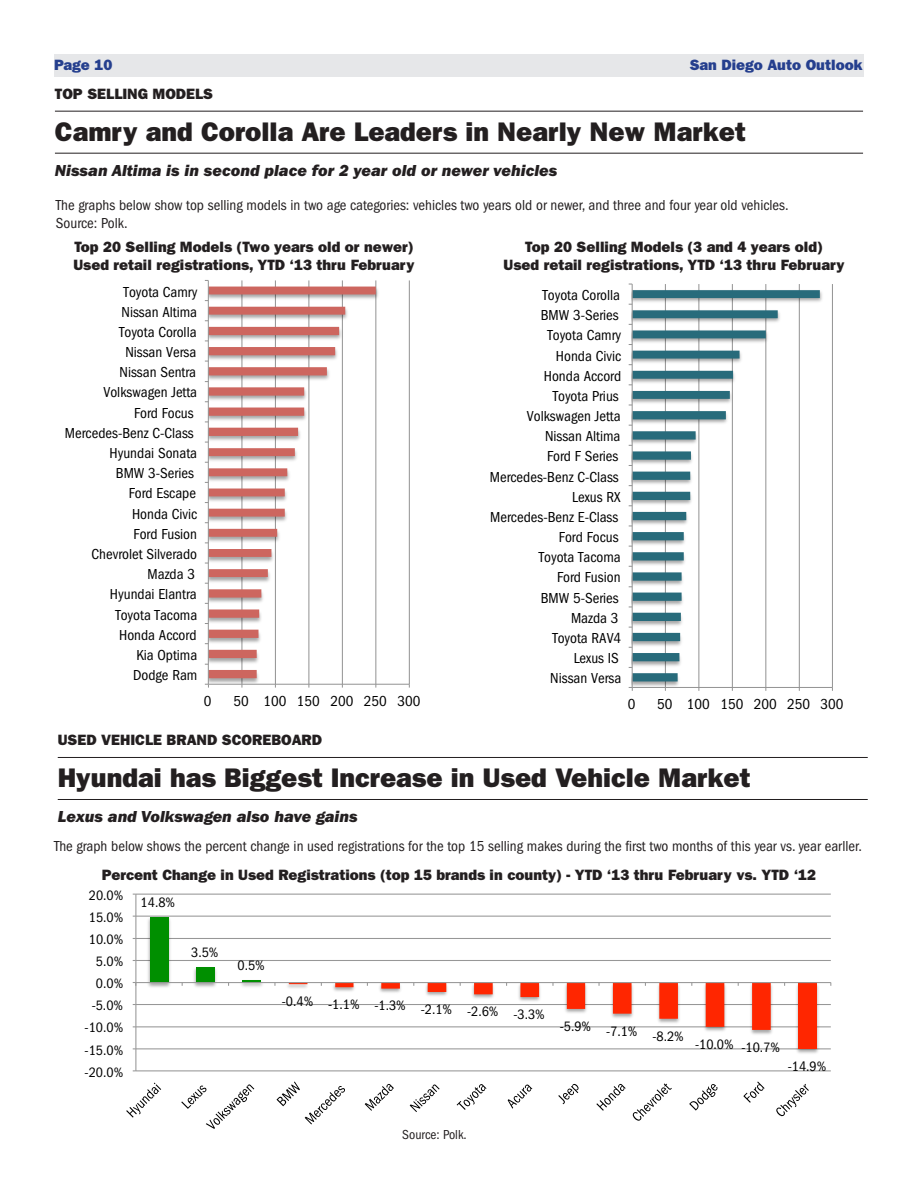
<style>
.page{position:relative;width:918px;height:1188px;background:#fff}
.page>*{position:absolute;margin:0;border:0;box-sizing:border-box;transform-origin:0 0}
.Headline_Main{font:27px "ITC Franklin Gothic Std Hvy";color:#231f20}
.Headline_Post{font:16.5px "ITC Franklin Gothic Std Hvy It";color:#231f20}
.t1{font:condensed 15px "ITC Franklin Gothic Std";color:#000}
.Graph_Titles{font:15px "ITC Franklin Gothic Std Hvy";color:#231f20}
.Body{font:condensed 15px "ITC Franklin Gothic Std";color:#231f20}
.Body_Text{font:condensed 15px "ITC Franklin Gothic Std";color:#231f20}
.Headline_Pre{font:15px "ITC Franklin Gothic Std Hvy";color:#231f20}
.t2{font:15px "ITC Franklin Gothic Std Hvy";color:#253f8e}
.t3{font:condensed 14.1px "ITC Franklin Gothic Std";color:#000}
.Body-2{font:condensed 13.5px "ITC Franklin Gothic Std";color:#231f20}
</style>
<div class="page">
<div style="left:54px;top:54px;width:810px;height:22px;background:#e6e7e9"></div>
<hr style="left:665px;top:284px;width:1px;height:403px;background:#929292">
<hr style="left:699px;top:284px;width:1px;height:403px;background:#929292">
<hr style="left:732px;top:284px;width:1px;height:403px;background:#929292">
<hr style="left:766px;top:284px;width:1px;height:403px;background:#929292">
<hr style="left:799px;top:284px;width:1px;height:403px;background:#929292">
<hr style="left:832px;top:284px;width:1px;height:403px;background:#929292">
<img style="left:633px;top:288px;width:189px;height:399px">
<svg style="left:633px;top:290px;width:187px;height:391px"></svg>
<hr style="left:632px;top:687px;width:201px;height:1px;background:#929292">
<hr style="left:632px;top:284px;width:1px;height:403px;background:#929292">
<hr style="left:242px;top:280px;width:1px;height:404px;background:#929292">
<hr style="left:275px;top:280px;width:1px;height:404px;background:#929292">
<hr style="left:309px;top:280px;width:1px;height:404px;background:#929292">
<hr style="left:342px;top:280px;width:1px;height:404px;background:#929292">
<hr style="left:376px;top:280px;width:1px;height:404px;background:#929292">
<hr style="left:409px;top:280px;width:1px;height:404px;background:#929292">
<img style="left:209px;top:284px;width:172px;height:400px">
<svg style="left:209px;top:287px;width:167px;height:391px"></svg>
<hr style="left:208px;top:684px;width:201px;height:1px;background:#929292">
<hr style="left:208px;top:280px;width:1px;height:404px;background:#929292">
<hr style="left:136px;top:1070px;width:695px;height:1px;background:#979797">
<hr style="left:136px;top:1048px;width:695px;height:1px;background:#979797">
<hr style="left:136px;top:1026px;width:695px;height:1px;background:#979797">
<hr style="left:136px;top:1004px;width:695px;height:1px;background:#979797">
<hr style="left:136px;top:960px;width:695px;height:1px;background:#979797">
<hr style="left:136px;top:938px;width:695px;height:1px;background:#979797">
<hr style="left:136px;top:916px;width:695px;height:1px;background:#979797">
<hr style="left:136px;top:894px;width:695px;height:1px;background:#979797">
<img style="left:145px;top:915px;width:28px;height:73px">
<img style="left:191px;top:968px;width:29px;height:19px">
<img style="left:237px;top:983px;width:29px;height:4px">
<img style="left:793px;top:983px;width:29px;height:71px">
<img style="left:284px;top:983px;width:492px;height:52px">
<div style="left:150px;top:917px;width:18px;height:66px;background:#008f00"></div>
<div style="left:196px;top:967px;width:19px;height:16px;background:#008f00"></div>
<hr style="left:242px;top:980px;width:19px;height:3px;background:#008f00">
<div style="left:798px;top:983px;width:19px;height:66px;background:#ff2600"></div>
<hr style="left:135px;top:894px;width:1px;height:177px;background:#979797">
<hr style="left:136px;top:982px;width:695px;height:1px;background:#979797">
<svg style="left:289px;top:983px;width:482px;height:47px"></svg>
<svg style="left:126px;top:1083px;width:35px;height:35px"></svg>
<svg style="left:181px;top:1084px;width:73px;height:45px"></svg>
<svg style="left:276px;top:1081px;width:69px;height:43px"></svg>
<svg style="left:365px;top:1084px;width:29px;height:27px"></svg>
<svg style="left:410px;top:1084px;width:30px;height:28px"></svg>
<svg style="left:457px;top:1084px;width:30px;height:26px"></svg>
<svg style="left:508px;top:1084px;width:24px;height:25px"></svg>
<svg style="left:558px;top:1083px;width:21px;height:21px"></svg>
<svg style="left:596px;top:1083px;width:76px;height:38px"></svg>
<svg style="left:689px;top:1084px;width:29px;height:27px"></svg>
<svg style="left:743px;top:1082px;width:22px;height:21px"></svg>
<svg style="left:776px;top:1084px;width:33px;height:33px"></svg>
<hr style="left:58px;top:757px;width:810px;height:1px;background:#231f20">
<hr style="left:58px;top:799px;width:810px;height:1px;background:#231f20">
<hr style="left:55px;top:111px;width:808px;height:1px;background:#231f20">
<hr style="left:55px;top:153px;width:808px;height:1px;background:#231f20">
<p class="t2" style="left:54px;top:56px;width:60px">Page 10</p>
<p class="t2" style="left:690px;top:56px;width:174px">San Diego Auto Outlook</p>
<p class="Headline_Pre" style="left:55px;top:85px;width:160px">TOP SELLING MODELS</p>
<p class="Headline_Main" style="left:55px;top:116px;width:693px">Camry and Corolla Are Leaders in Nearly New Market</p>
<p class="Headline_Post" style="left:55px;top:160px;width:504px">Nissan Altima is in second place for 2 year old or newer vehicles</p>
<p class="Body_Text" style="left:56px;top:197px;width:734px">The graphs below show top selling models in two age categories: vehicles two years old or newer, and three and four year old vehicles.</p>
<p class="Body_Text" style="left:56px;top:215px;width:73px">Source: Polk.</p>
<p class="Graph_Titles" style="left:74px;top:238px;width:341px">Top 20 Selling Models (Two years old or newer)</p>
<p class="Graph_Titles" style="left:73px;top:256px;width:343px">Used retail registrations, YTD ‘13 thru February</p>
<p class="Graph_Titles" style="left:525px;top:238px;width:299px">Top 20 Selling Models (3 and 4 years old)</p>
<p class="Graph_Titles" style="left:504px;top:256px;width:343px">Used retail registrations, YTD ‘13 thru February</p>
<p class="t1" style="left:124px;top:283px;width:75px">Toyota Camry</p>
<p class="t1" style="left:543px;top:287px;width:79px">Toyota Corolla</p>
<p class="t1" style="left:122px;top:303px;width:77px">Nissan Altima</p>
<p class="t1" style="left:541px;top:307px;width:80px">BMW 3-Series</p>
<p class="t1" style="left:119px;top:324px;width:79px">Toyota Corolla</p>
<p class="t1" style="left:547px;top:327px;width:75px">Toyota Camry</p>
<p class="t1" style="left:125px;top:344px;width:72px">Nissan Versa</p>
<p class="t1" style="left:556px;top:347px;width:67px">Honda Civic</p>
<p class="t1" style="left:120px;top:364px;width:78px">Nissan Sentra</p>
<p class="t1" style="left:544px;top:367px;width:79px">Honda Accord</p>
<p class="t1" style="left:104px;top:384px;width:95px">Volkswagen Jetta</p>
<p class="t1" style="left:553px;top:388px;width:68px">Toyota Prius</p>
<p class="t1" style="left:134px;top:404px;width:61px">Ford Focus</p>
<p class="t1" style="left:527px;top:408px;width:95px">Volkswagen Jetta</p>
<p class="t1" style="left:65px;top:424px;width:130px">Mercedes-Benz C-Class</p>
<p class="t1" style="left:545px;top:428px;width:77px">Nissan Altima</p>
<p class="t1" style="left:110px;top:445px;width:89px">Hyundai Sonata</p>
<p class="t1" style="left:547px;top:448px;width:73px">Ford F Series</p>
<p class="t1" style="left:116px;top:465px;width:80px">BMW 3-Series</p>
<p class="t1" style="left:490px;top:468px;width:130px">Mercedes-Benz C-Class</p>
<p class="t1" style="left:129px;top:485px;width:69px">Ford Escape</p>
<p class="t1" style="left:572px;top:488px;width:50px">Lexus RX</p>
<p class="t1" style="left:132px;top:505px;width:67px">Honda Civic</p>
<p class="t1" style="left:490px;top:509px;width:130px">Mercedes-Benz E-Class</p>
<p class="t1" style="left:134px;top:525px;width:65px">Ford Fusion</p>
<p class="t1" style="left:559px;top:529px;width:61px">Ford Focus</p>
<p class="t1" style="left:92px;top:546px;width:107px">Chevrolet Silverado</p>
<p class="t1" style="left:539px;top:549px;width:83px">Toyota Tacoma</p>
<p class="t1" style="left:148px;top:566px;width:49px">Mazda 3</p>
<p class="t1" style="left:557px;top:569px;width:65px">Ford Fusion</p>
<p class="t1" style="left:110px;top:586px;width:88px">Hyundai Elantra</p>
<p class="t1" style="left:541px;top:589px;width:80px">BMW 5-Series</p>
<p class="t1" style="left:115px;top:606px;width:83px">Toyota Tacoma</p>
<p class="t1" style="left:571px;top:609px;width:49px">Mazda 3</p>
<p class="t1" style="left:119px;top:626px;width:79px">Honda Accord</p>
<p class="t1" style="left:552px;top:630px;width:70px">Toyota RAV4</p>
<p class="t1" style="left:136px;top:647px;width:62px">Kia Optima</p>
<p class="t1" style="left:574px;top:650px;width:47px">Lexus IS</p>
<p class="t1" style="left:133px;top:667px;width:66px">Dodge Ram</p>
<p class="t1" style="left:550px;top:670px;width:72px">Nissan Versa</p>
<p class="t1" style="left:204px;top:693px;width:9px">0</p>
<p class="t1" style="left:234px;top:693px;width:188px">50 100 150 200 250 300</p>
<p class="t1" style="left:628px;top:696px;width:9px">0</p>
<p class="t1" style="left:657px;top:696px;width:188px">50 100 150 200 250 300</p>
<p class="Headline_Pre" style="left:58px;top:731px;width:266px">USED VEHICLE BRAND SCOREBOARD</p>
<p class="Headline_Main" style="left:58px;top:762px;width:694px">Hyundai has Biggest Increase in Used Vehicle Market</p>
<p class="Headline_Post" style="left:58px;top:807px;width:301px">Lexus and Volkswagen also have gains</p>
<p class="Body" style="left:54px;top:838px;width:810px">The graph below shows the percent change in used registrations for the top 15 selling makes during the first two months of this year vs. year earller.</p>
<p class="Graph_Titles" style="left:102px;top:866px;width:716px">Percent Change in Used Registrations (top 15 brands in county) - YTD ‘13 thru February vs. YTD ‘12</p>
<p class="t3" style="left:89px;top:887px;width:36px">20.0%</p>
<p class="t3" style="left:89px;top:909px;width:36px">15.0%</p>
<p class="t3" style="left:89px;top:931px;width:36px">10.0%</p>
<p class="t3" style="left:96px;top:954px;width:29px">5.0%</p>
<p class="t3" style="left:96px;top:976px;width:29px">0.0%</p>
<p class="t3" style="left:92px;top:998px;width:33px">-5.0%</p>
<p class="t3" style="left:85px;top:1020px;width:40px">-10.0%</p>
<p class="t3" style="left:85px;top:1042px;width:40px">-15.0%</p>
<p class="t3" style="left:85px;top:1064px;width:40px">-20.0%</p>
<p class="t3" style="left:141px;top:894px;width:36px">14.8%</p>
<p class="t3" style="left:191px;top:944px;width:29px">3.5%</p>
<p class="t3" style="left:237px;top:957px;width:29px">0.5%</p>
<p class="t3" style="left:282px;top:999px;width:265px">-0.4% -1.1% -1.3% -2.1% -2.6% -3.3%</p>
<p class="t3" style="left:560px;top:1023px;width:126px">-5.9% -7.1% -8.2%</p>
<p class="t3" style="left:695px;top:1038px;width:87px">-10.0% -10.7%</p>
<p class="t3" style="left:788px;top:1058px;width:40px">-14.9%</p>
<p class="Body-2" style="left:402px;top:1127px;width:66px">Source: Polk.</p>
</div>
